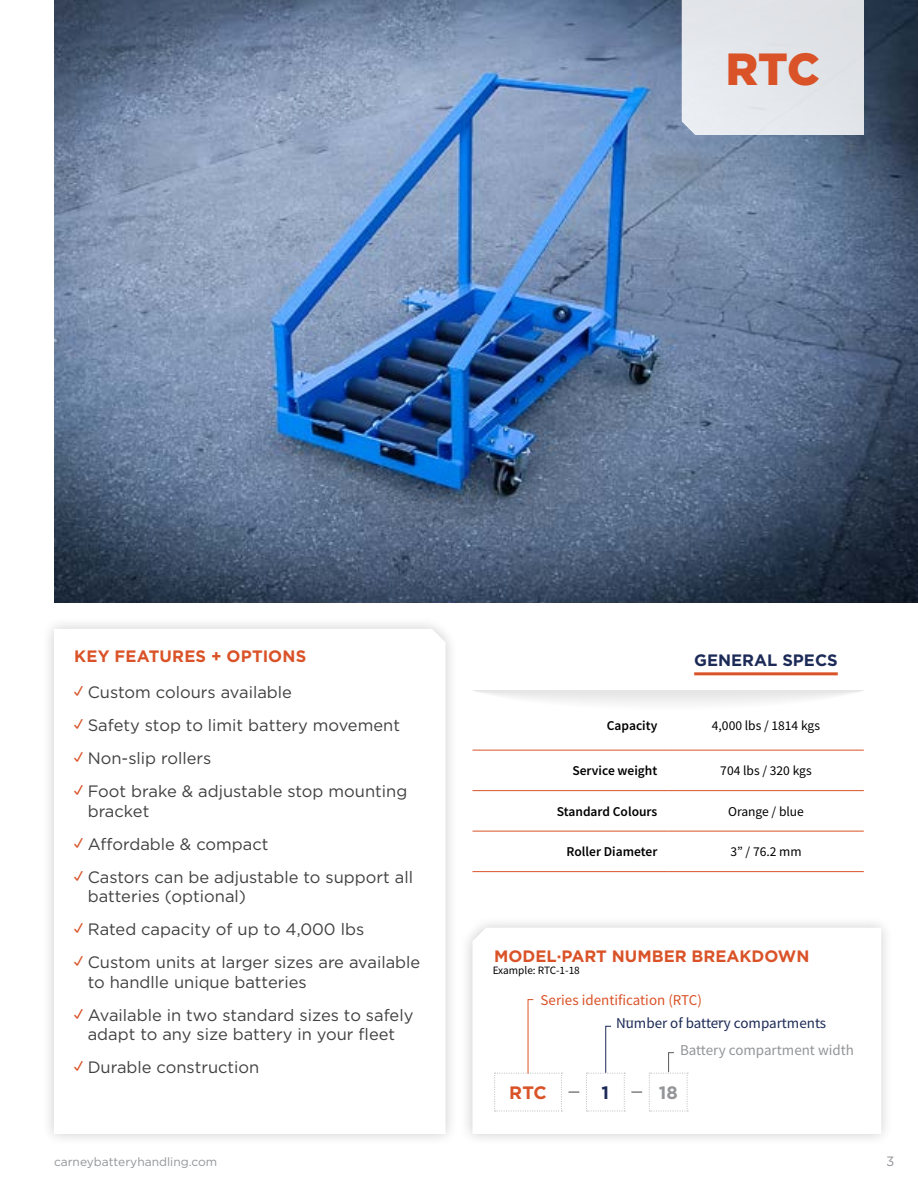
<style>
.page{position:relative;width:918px;height:1188px;background:#fff}
.page>*{position:absolute;margin:0;border:0;box-sizing:border-box;transform-origin:0 0}
.t1{font:900 45px "Gotham";color:#da5328}
.t2{font:700 18px "Gotham";color:#da5328}
.t3{font:700 18px "Gotham";color:#939598}
.t4{font:700 18px "Gotham";color:#1c2a56}
.t5{font:16.5px/19.5px "Gotham";color:#414042}
.t6{font:700 16.5px "Gotham";color:#da5328}
.t7{font:700 16.5px "Gotham";color:#1c2a57}
.t8{font:15px "Source Sans Pro";color:#1c2a56}
.t9{font:15px "Source Sans Pro";color:#da5328}
.t10{font:15px "Source Sans Pro";color:#939598}
.t11{font:600 13.5px "Source Sans Pro";color:#000}
.t12{font:13.5px "Source Sans Pro";color:#000}
.t13{font:13.5px "Gotham";color:#939598}
.t14{font:12px "Gotham";color:#939598}
.t15{font:11.25px "Source Sans Pro";color:#000}
.s1{font-family:"Proxima Soft";font-weight:700;color:#da5328}
</style>
<div class="page">
<img style="left:54px;top:0;width:864px;height:603px">
<div style="left:460px;top:915px;width:433px;height:231px;background:#000;opacity:.2"></div>
<svg style="left:472px;top:928px;width:409px;height:206px"></svg>
<svg style="left:494px;top:999px;width:68px;height:113px"></svg>
<svg style="left:586px;top:1021px;width:56px;height:91px"></svg>
<svg style="left:649px;top:1052px;width:39px;height:60px"></svg>
<div style="left:682px;top:0;width:182px;height:135px;background:#e2e5ea"></div>
<svg style="left:473px;top:690px;width:391px;height:13px"></svg>
<div style="left:41px;top:616px;width:417px;height:531px;background:#000;opacity:.2"></div>
<svg style="left:54px;top:629px;width:392px;height:505px"></svg>
<hr style="left:472px;top:750px;width:196px;height:1px;background:#da5328">
<hr style="left:668px;top:750px;width:196px;height:1px;background:#da5328">
<hr style="left:472px;top:790px;width:196px;height:1px;background:#da5328">
<hr style="left:668px;top:790px;width:196px;height:1px;background:#da5328">
<hr style="left:472px;top:831px;width:196px;height:1px;background:#da5328">
<hr style="left:668px;top:831px;width:196px;height:1px;background:#da5328">
<hr style="left:472px;top:871px;width:196px;height:1px;background:#da5328">
<hr style="left:668px;top:871px;width:196px;height:1px;background:#da5328">
<hr style="left:694px;top:672px;width:144px;height:3px;background:#da5328">
<h1 class="t1" style="left:726px;top:39px;width:96px">RTC</h1>
<p class="t6" style="left:74px;top:645px;width:234px">KEY FEATURES + OPTIONS</p>
<p class="t5" style="left:74px;top:682px;width:219px"><span class="s1">✓</span> Custom colours available</p>
<p class="t5" style="left:74px;top:715px;width:327px"><span class="s1">✓</span> Safety stop to limit battery movement</p>
<p class="t5" style="left:74px;top:748px;width:139px"><span class="s1">✓</span> Non-slip rollers</p>
<p class="t5" style="left:88px;top:781px;width:321px;text-indent:-13px"><span class="s1">✓</span> Foot brake &amp; adjustable stop mounting bracket</p>
<p class="t5" style="left:74px;top:834px;width:196px"><span class="s1">✓</span> Affordable &amp; compact</p>
<p class="t5" style="left:88px;top:867px;width:327px;text-indent:-13px"><span class="s1">✓</span> Castors can be adjustable to support all batteries (optional)</p>
<p class="t5" style="left:74px;top:919px;width:292px"><span class="s1">✓</span> Rated capacity of up to 4,000 lbs</p>
<p class="t5" style="left:88px;top:952px;width:334px;text-indent:-13px"><span class="s1">✓</span> Custom units at larger sizes are available to handlle unique batteries</p>
<p class="t5" style="left:74px;top:1005px;width:341px;text-align:center"><span class="s1">✓</span> Available in two standard sizes to safely adapt to any size battery in your fleet</p>
<p class="t5" style="left:74px;top:1057px;width:187px"><span class="s1">✓</span> Durable construction</p>
<p class="t7" style="left:694px;top:649px;width:145px">GENERAL SPECS</p>
<p class="t11" style="left:607px;top:716px;width:52px">Capacity</p>
<p class="t12" style="left:712px;top:716px;width:110px">4,000 lbs / 1814 kgs</p>
<p class="t11" style="left:572px;top:762px;width:86px">Service weight</p>
<p class="t12" style="left:720px;top:762px;width:93px">704 lbs / 320 kgs</p>
<p class="t11" style="left:557px;top:803px;width:102px">Standard Colours</p>
<p class="t12" style="left:728px;top:803px;width:77px">Orange / blue</p>
<p class="t11" style="left:567px;top:843px;width:92px">Roller Diameter</p>
<p class="t12" style="left:730px;top:843px;width:73px">3” / 76.2 mm</p>
<p class="t6" style="left:494px;top:946px;width:317px">MODEL∙PART NUMBER BREAKDOWN</p>
<p class="t15" style="left:493px;top:963px;width:89px">Example: RTC-1-18</p>
<p class="t9" style="left:541px;top:990px;width:163px">Series identification (RTC)</p>
<p class="t10" style="left:680px;top:1040px;width:176px">Battery compartment width</p>
<p class="t8" style="left:616px;top:1014px;width:212px">Number of battery compartments</p>
<p class="t2" style="left:509px;top:1081px;width:39px">RTC</p>
<p class="t4" style="left:602px;top:1081px;width:9px">1</p>
<p class="t3" style="left:659px;top:1081px;width:20px">18</p>
<p class="t14" style="left:54px;top:1154px;width:165px">carneybatteryhandling.com</p>
<p class="t13" style="left:887px;top:1153px;width:10px">3</p>
</div>
